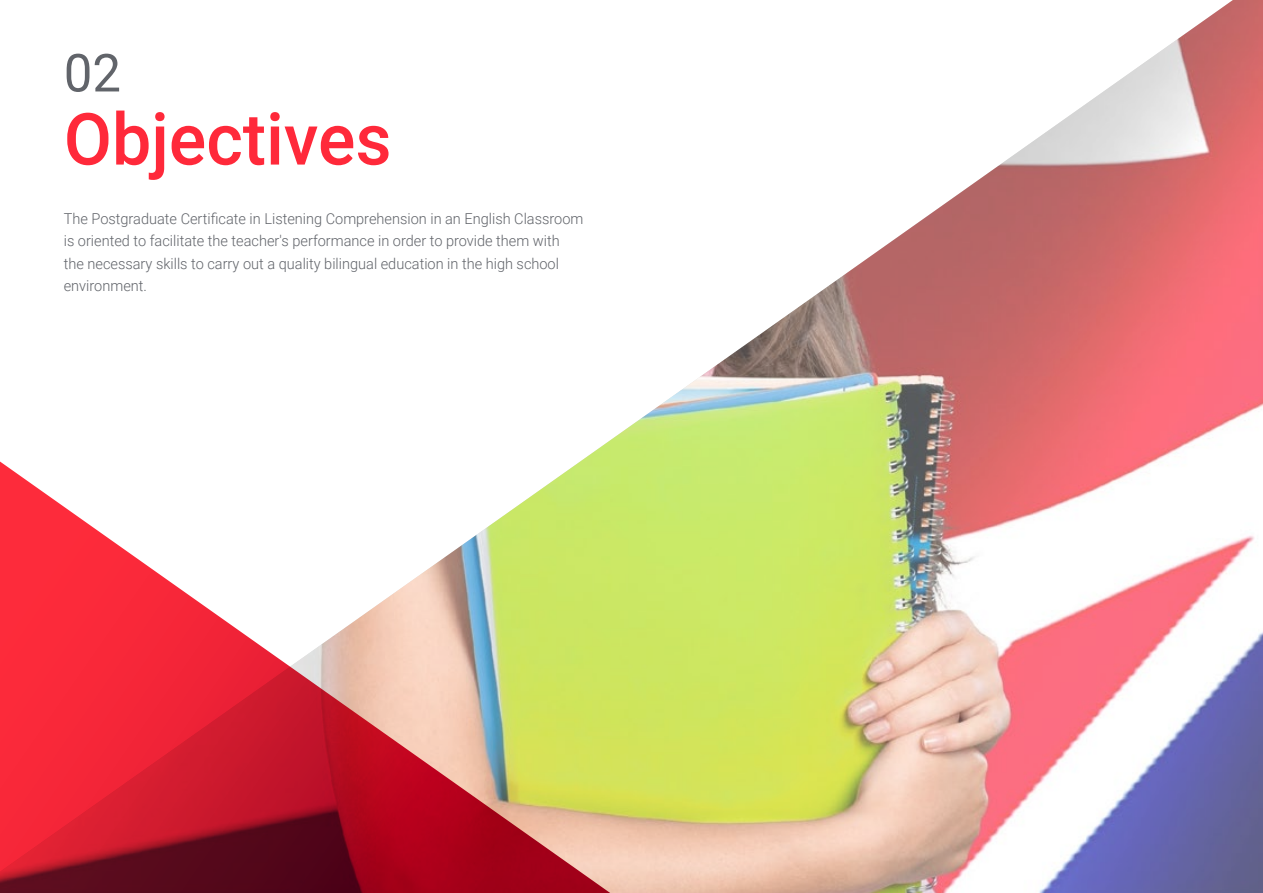
<style>
.page{position:relative;width:1263px;height:893px;background:#fff}
.page>*{position:absolute;margin:0;border:0;box-sizing:border-box;transform-origin:0 0}
.t1{font:500 72px "Roboto";color:#ff293a}
.t2{font:52.5px "Roboto";color:#61646a}
.t3{font:300 15px/22.5px "Roboto";color:#61646a}
</style>
<div class="page">
<img style="left:602px;top:0;width:661px;height:893px">
<svg style="left:0;top:446px;width:640px;height:447px"></svg>
<h2 class="t2" style="left:64px;top:36px;width:59px">02</h2>
<h1 class="t1" style="left:64px;top:89px;width:329px">Objectives</h1>
<p class="t3" style="left:64px;top:207px;width:521px">The Postgraduate Certificate in Listening Comprehension in an English Classroom is oriented to facilitate the teacher's performance in order to provide them with the necessary skills to carry out a quality bilingual education in the high school environment.</p>
</div>
